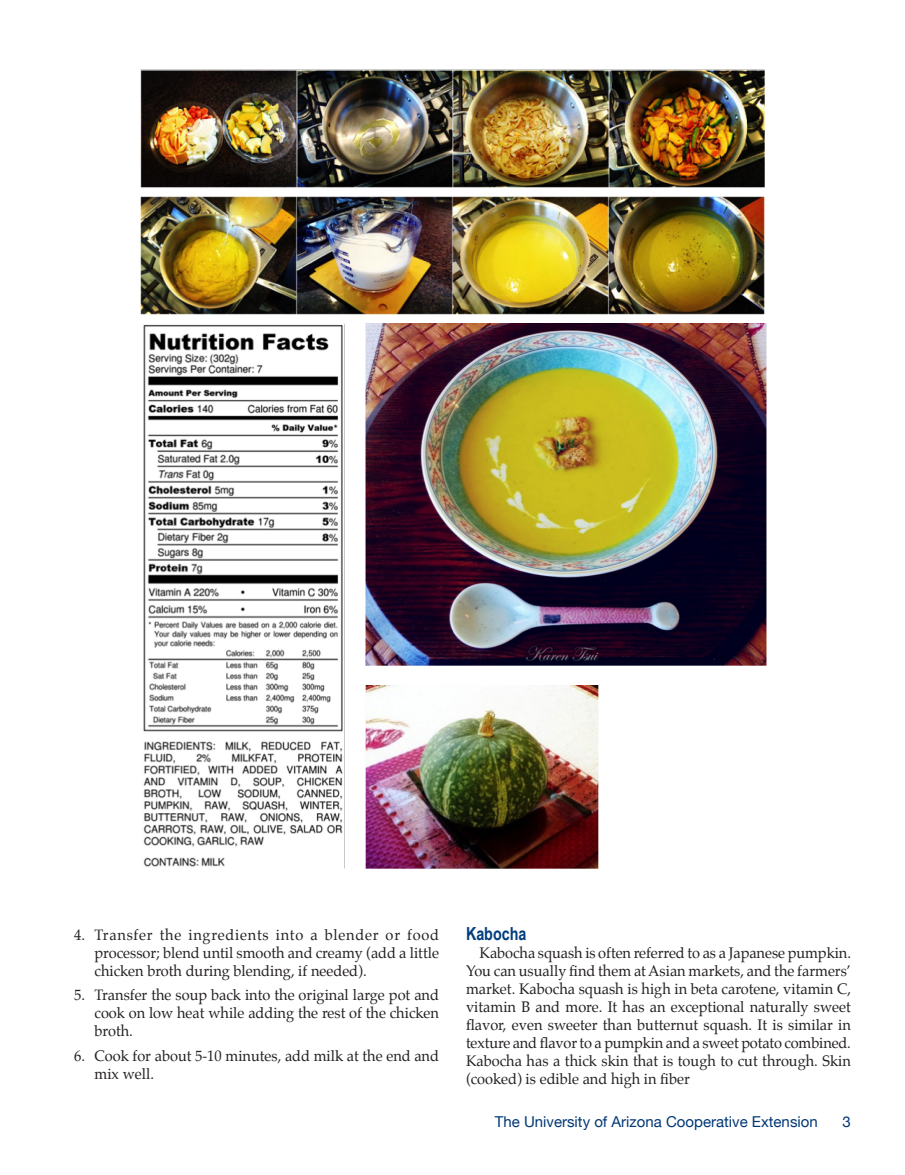
<style>
.page{position:relative;width:905px;height:1175px;background:#fff}
.page>*{position:absolute;margin:0;border:0;box-sizing:border-box;transform-origin:0 0}
.t1{font:700 18px "Arial Narrow";color:#013d7d}
.t2{font:15px/18px "Palatino";color:#231f20;text-align:justify}
.t3{font:15px "Helvetica Neue";color:#013775}
</style>
<div class="page">
<img style="left:141px;top:69px;width:623px;height:118px">
<img style="left:141px;top:197px;width:623px;height:117px">
<img style="left:143px;top:324px;width:202px;height:544px">
<img style="left:365px;top:324px;width:401px;height:341px">
<img style="left:365px;top:685px;width:233px;height:183px">
<p class="t2" style="left:94px;top:925px;width:346px;text-indent:-20px">4. Transfer the ingredients into a blender or food processor; blend until smooth and creamy (add a little chicken broth during blending, if needed).</p>
<p class="t2" style="left:94px;top:986px;width:346px;text-indent:-20px">5. Transfer the soup back into the original large pot and cook on low heat while adding the rest of the chicken broth.</p>
<p class="t2" style="left:94px;top:1047px;width:346px;text-indent:-20px">6. Cook for about 5-10 minutes, add milk at the end and mix well.</p>
<p class="t1" style="left:466px;top:920px;width:62px">Kabocha</p>
<p class="t2" style="left:466px;top:944px;width:386px;text-indent:14px">Kabocha squash is often referred to as a Japanese pumpkin.<br>You can usually find them at Asian markets, and the farmers’ market. Kabocha squash is high in beta carotene, vitamin C, vitamin B and more. It has an exceptional naturally sweet flavor, even sweeter than butternut squash. It is similar in texture and flavor to a pumpkin and a sweet potato combined.<br>Kabocha has a thick skin that is tough to cut through. Skin (cooked) is edible and high in fiber</p>
<p class="t3" style="left:495px;top:1110px;width:324px">The University of Arizona Cooperative Extension</p>
<p class="t3" style="left:842px;top:1111px;width:10px">3</p>
</div>
